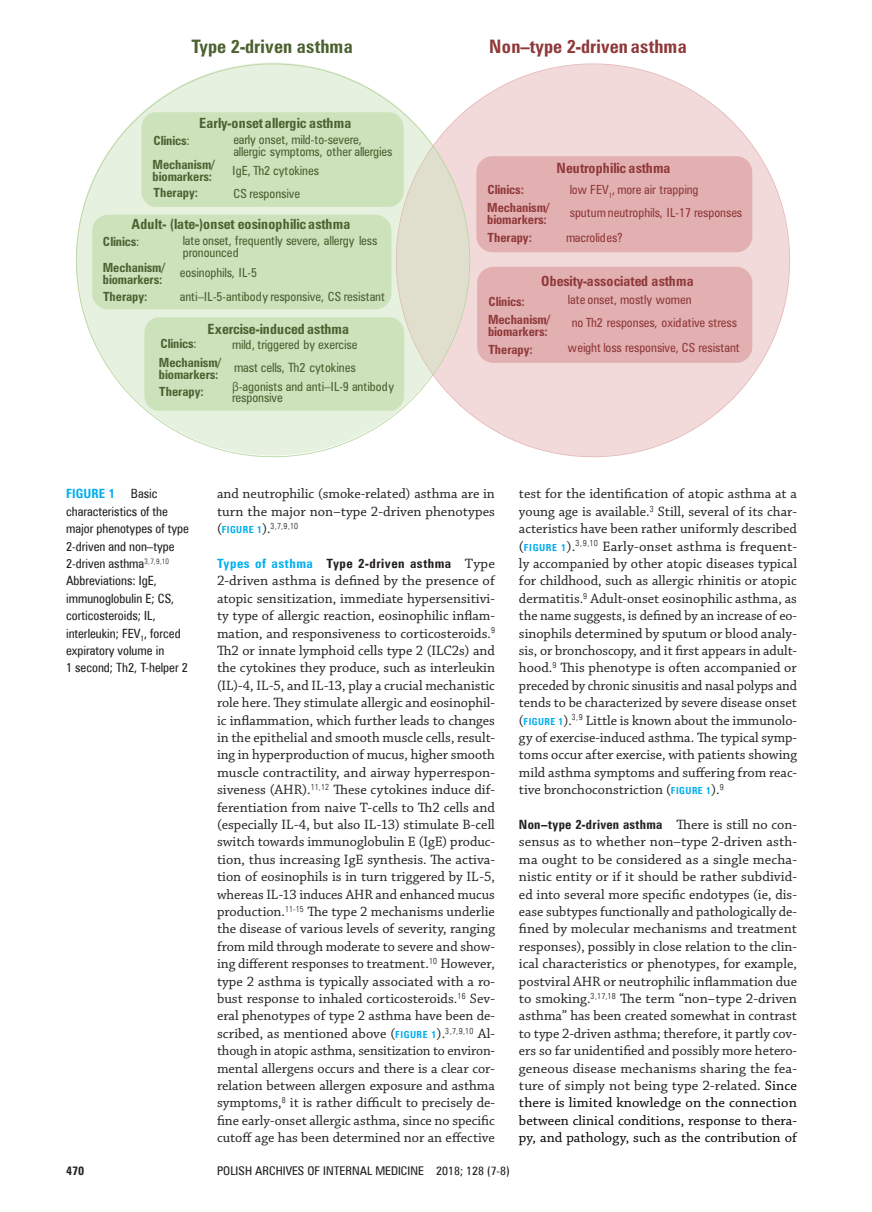
<style>
.page{position:relative;width:872px;height:1212px;background:#fff}
.page>*{position:absolute;margin:0;border:0;box-sizing:border-box;transform-origin:0 0}
.t1{font:18.6px "Zurich Cn EU Bold";letter-spacing:.02em;color:#90393a}
.t2{font:18.6px "Zurich Cn EU Bold";color:#4c6130}
.TEKST_ze_śródtytułem{font:14.25px/17.4px "Chaparral Pro MP";color:#231f20;text-align:justify}
.TEKST{font:14.25px/17.4px "Chaparral Pro MP";color:#231f20}
.t3{font:14.1px "Zurich Cn EU Bold";letter-spacing:-.01em;color:#4c6130}
.t4{font:14.1px "Zurich Cn EU Bold";letter-spacing:-.015em;color:#90393a}
.t5{font:14.1px "Zurich Cn EU Bold";letter-spacing:.01em;color:#4c6130}
.RYCINA_Podpis{font:12.75px/17.4px "Zurich Cn EU Normal";color:#231f20}
.TEKST_ze_śródtytułem-2{font:12.75px "Zurich Cn EU Bold";letter-spacing:.035em;color:#231f20}
.t6{font:12.75px "Zurich Cn EU Normal";letter-spacing:-.005em;color:#4c6130}
.t7{font:12.6px/11.9px "Zurich Cn EU Normal";letter-spacing:-.005em;color:#4c6130}
.t8{font:12.6px/22.8px "Zurich Cn EU Normal";letter-spacing:-.005em;color:#90393a}
.t9{font:12.6px/11.9px "Zurich Cn EU Bold";color:#4c6130}
.t10{font:12.6px/18.1px "Zurich Cn EU Bold";color:#90393a}
.t11{font:12px "Zurich Cn EU Normal";color:#231f20;scale:1.04 1}
.t12{font:12px "Zurich Cn EU Bold";color:#231f20;scale:1.04 1}
.TEKST-2{font:8.55px "Zurich Lt Cn EU Normal";color:#231f20}
.s1{font-family:"Zurich Cn EU Normal"}
.s2{font-family:"Frutiger Next LTW1 G"}
.s3{font-family:"Zurich Cn EU Bold";color:#00aeef}
.s4{font-family:"Chaparral Pro MP";font-size:14.25px}
.s5{font-family:"Zurich Cn EU Bold";font-size:9.75px;color:#00aeef}
.s6{color:#00aeef}
.s7{color:#000}
</style>
<div class="page">
<svg style="left:470px;top:63px;width:320px;height:394px;fill:#f2dada"></svg>
<div style="left:477px;top:267px;width:275px;height:96px;background:#e2b0b1;border-radius:16px"></div>
<svg style="left:76px;top:63px;width:394px;height:394px"></svg>
<div style="left:476px;top:156px;width:276px;height:96px;background:#e2b0b1;border-radius:16px"></div>
<div style="left:144px;top:317px;width:260px;height:94px;background:#cce2bb;border-radius:15px"></div>
<div style="left:92px;top:215px;width:299px;height:94px;background:#cce2bb;border-radius:16px"></div>
<div style="left:141px;top:112px;width:262px;height:95px;background:#cce2bb;border-radius:15px"></div>
<p class="t2" style="left:191px;top:35px;width:163px">Type 2-driven asthma</p>
<p class="t3" style="left:199px;top:114px;width:154px">Early-onset allergic asthma</p>
<p class="t7" style="left:233px;top:134px;width:161px">early onset, mild-to-severe, allergic symptoms, other allergies</p>
<p class="t7" style="left:232px;top:159px;width:88px;line-height:23px">IgE, Th2 cytokines<br>CS responsive</p>
<p class="t9" style="left:153px;top:134px;width:38px">Clinics<span class="s1">:</span></p>
<p class="t9" style="left:153px;top:159px;width:64px">Mechanism/ biomarkers:</p>
<p class="t9" style="left:154px;top:187px;width:46px">Therapy:</p>
<p class="t5" style="left:132px;top:216px;width:220px">Adult- (late-)onset eosinophilic asthma</p>
<p class="t9" style="left:103px;top:235px;width:38px">Clinics<span class="s1">:</span></p>
<p class="t7" style="left:183px;top:235px;width:196px">late onset, frequently severe, allergy less pronounced</p>
<p class="t7" style="left:180px;top:266px;width:79px">eosinophils, IL-5</p>
<p class="t9" style="left:103px;top:291px;width:46px">Therapy:</p>
<p class="t9" style="left:159px;top:334px;width:64px;line-height:18.9px">Clinics<span class="s1">:<br></span>Mechanism/</p>
<p class="t9" style="left:159px;top:369px;width:61px">biomarkers:</p>
<p class="t9" style="left:103px;top:261px;width:64px">Mechanism/ biomarkers:</p>
<p class="t7" style="left:180px;top:290px;width:206px">anti–IL-5-antibody responsive, CS resistant</p>
<p class="t3" style="left:207px;top:320px;width:143px">Exercise-induced asthma</p>
<p class="t7" style="left:232px;top:339px;width:127px">mild, triggered by exercise</p>
<p class="t6" style="left:234px;top:360px;width:123px">mast cells, Th2 cytokines</p>
<p class="t7" style="left:232px;top:380px;width:163px"><span class="s2">β</span>-agonists and anti–IL-9 antibody responsive</p>
<p class="t9" style="left:159px;top:386px;width:46px">Therapy:</p>
<p class="t1" style="left:489px;top:35px;width:199px">Non–type 2-driven asthma</p>
<p class="t4" style="left:556px;top:159px;width:115px">Neutrophilic asthma</p>
<p class="t10" style="left:487px;top:180px;width:38px">Clinics:</p>
<p class="t8" style="left:570px;top:178px;width:130px">low FEV<sub>1</sub>, more air trapping</p>
<p class="t10" style="left:487px;top:201px;width:64px;line-height:11.9px">Mechanism/ biomarkers:</p>
<p class="t8" style="left:570px;top:201px;width:174px">sputum neutrophils, IL-17 responses</p>
<p class="t10" style="left:487px;top:228px;width:46px">Therapy:</p>
<p class="t8" style="left:566px;top:226px;width:58px">macrolides?</p>
<p class="t4" style="left:541px;top:272px;width:154px">Obesity-associated asthma</p>
<p class="t10" style="left:488px;top:292px;width:64px">Clinics:<br>Mechanism/</p>
<p class="t10" style="left:488px;top:322px;width:61px">biomarkers:<br>Therapy:</p>
<p class="t8" style="left:572px;top:289px;width:167px;text-indent:-4px">late onset, mostly women<br>no Th2 responses, oxidative stress</p>
<p class="t8" style="left:568px;top:337px;width:173px">weight loss responsive, CS resistant</p>
<p class="RYCINA_Podpis" style="left:66px;top:485px;width:124px"><span class="s3">FIGURE 1</span> Basic characteristics of the major phenotypes of type<br>2-driven and non–type<br>2-driven asthma<sup>3,7,9,10<br></sup>Abbreviations: IgE, immunoglobulin E; CS, corticosteroids; IL, interleukin; FEV<sub>1</sub>, forced expiratory volume in<br>1 second; Th2, T-helper 2</p>
<p class="TEKST" style="left:217px;top:486px;width:279px">and neutrophilic (smoke‑related) asthma are in turn the major non–type 2‑driven phenotypes</p>
<p class="TEKST-2" style="left:217px;top:521px;width:83px"><span class="s4">(</span><span class="s5">FIGURE 1</span><span class="s4">).</span>3,7,9,10</p>
<p class="TEKST_ze_śródtytułem-2" style="left:217px;top:555px;width:279px"><span class="s6">Types of asthma</span> Type 2‑driven asthma <span class="s4">Type</span></p>
<p class="TEKST_ze_śródtytułem" style="left:217px;top:573px;width:279px">2‑driven asthma is defined by the presence of atopic sensitization, immediate hypersensitivi‑ ty type of allergic reaction, eosinophilic inflam‑ mation, and responsiveness to corticosteroids.<sup>9<br></sup>Th2 or innate lymphoid cells type 2 (ILC2s) and the cytokines they produce, such as interleukin (IL)-4, IL‑5, and IL‑13, play a crucial mechanistic role here. They stimulate allergic and eosinophil‑ ic inflammation, which further leads to changes in the epithelial and smooth muscle cells, result‑ ing in hyperproduction of mucus, higher smooth muscle contractility, and airway hyperrespon‑ siveness (AHR).<sup>11,12</sup> These cytokines induce dif‑ ferentiation from naive T‑cells to Th2 cells and (especially IL‑4, but also IL‑13) stimulate B‑cell switch towards immunoglobulin E (IgE) produc‑ tion, thus increasing IgE synthesis. The activa‑ tion of eosinophils is in turn triggered by IL‑5, whereas IL‑13 induces AHR and enhanced mucus production.<sup>11-15</sup> The type 2 mechanisms underlie the disease of various levels of severity, ranging from mild through moderate to severe and show‑ ing different responses to treatment.<sup>10</sup> However, type 2 asthma is typically associated with a ro‑ bust response to inhaled corticosteroids.<sup>16</sup> Sev‑ eral phenotypes of type 2 asthma have been de‑ scribed, as mentioned above (<span class="s5">FIGURE 1</span>).<sup>3,7,9,10</sup> Al‑ though in atopic asthma, sensitization to environ‑ mental allergens occurs and there is a clear cor‑ relation between allergen exposure and asthma symptoms,<sup>8</sup> it is rather difficult to precisely de‑ fine early‑onset allergic asthma, since no specific cutoff age has been determined nor an effective</p>
<p class="t12" style="left:66px;top:1163px;width:19px">470</p>
<p class="t11" style="left:217px;top:1163px;width:283px">POLISH ARCHIVES OF INTERNAL MEDICINE 2018; 128 (7-8)</p>
<p class="TEKST_ze_śródtytułem" style="left:519px;top:486px;width:279px">test for the identification of atopic asthma at a young age is available.<sup>3</sup> Still, several of its char‑ acteristics have been rather uniformly described (<span class="s5">FIGURE 1</span>).<sup>3,9,10</sup> Early‑onset asthma is frequent‑ ly accompanied by other atopic diseases typical for childhood, such as allergic rhinitis or atopic dermatitis.<sup>9</sup> Adult‑onset eosinophilic asthma, as the name suggests, is defined by an increase of eo‑ sinophils determined by sputum or blood analy‑ sis, or bronchoscopy, and it first appears in adult‑ hood.<sup>9</sup> This phenotype is often accompanied or preceded by chronic sinusitis and nasal polyps and tends to be characterized by severe disease onset (<span class="s5">FIGURE 1</span>).<sup>3,9</sup> Little is known about the immunolo‑ gy of exercise‑induced asthma. The typical symp‑ toms occur after exercise, with patients showing mild asthma symptoms and suffering from reac‑ tive bronchoconstriction (<span class="s5">FIGURE 1</span>).<sup>9</sup></p>
<p class="TEKST_ze_śródtytułem-2" style="left:519px;top:816px;width:279px">Non–type 2‑driven asthma <span class="s4">There is still no con‑</span></p>
<p class="TEKST_ze_śródtytułem" style="left:519px;top:834px;width:279px">sensus as to whether non–type 2‑driven asth‑ ma ought to be considered as a single mecha‑ nistic entity or if it should be rather subdivid‑ ed into several more specific endotypes (ie, dis‑ ease subtypes functionally and pathologically de‑ fined by molecular mechanisms and treatment responses), possibly in close relation to the clin‑ ical characteristics or phenotypes, for example, postviral AHR or neutrophilic inflammation due to smoking.<sup>3,17,18</sup> The term “non–type 2‑driven asthma” has been created somewhat in contrast to type 2‑driven asthma; therefore, it partly cov‑ ers so far unidentified and possibly more hetero‑ geneous disease mechanisms sharing the fea‑ ture of simply not being type 2‑related. <span class="s7">Since there is limited knowledge on the connection between clinical conditions, response to thera‑ py, and pathology, such as the contribution of</span></p>
</div>
